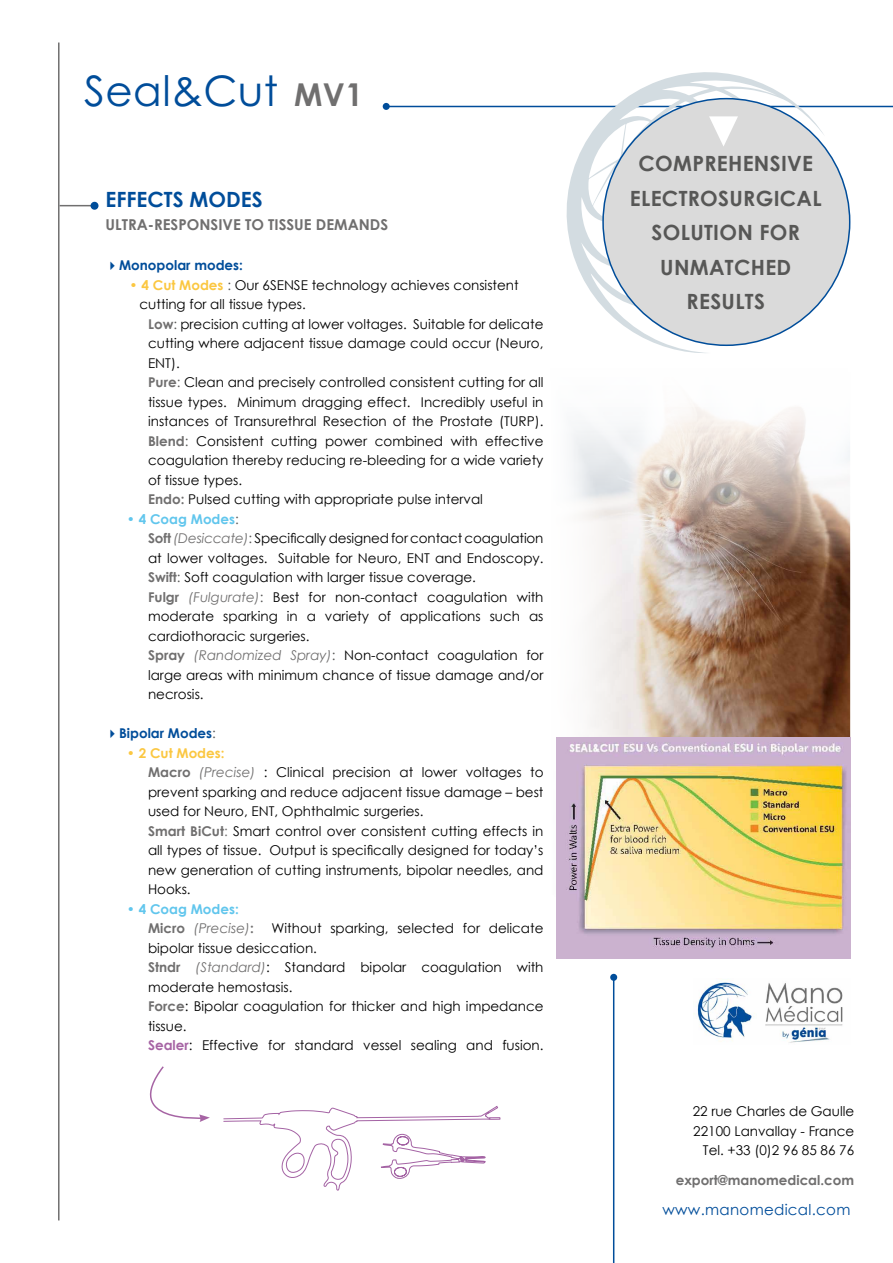
<style>
.page{position:relative;width:893px;height:1263px;background:#fff}
.page>*{position:absolute;margin:0;border:0;box-sizing:border-box;transform-origin:0 0}
.t1{font:42px "Century Gothic Pro";letter-spacing:.01em;color:#004d9a}
.t2{font:700 21px/34.5px "Century Gothic";letter-spacing:.015em;color:#575756;text-align:center}
.t3{font:700 21px "Century Gothic";color:#004d9a}
.t4{font:700 15px "Century Gothic";color:#706f6f}
.t5{font:15px "Century Gothic";letter-spacing:.02em;color:#004d9a}
.t6{font:13.5px/19.5px "Century Gothic";color:#000}
.t7{font:700 13.5px "Century Gothic";color:#004d9a}
.t8{font:700 13.5px/19.5px "Century Gothic";color:#61c6ed}
.t9{font:700 13.5px "Century Gothic";color:#706f6f}
.s1{font-weight:700;font-size:31.5px;color:#706f6f}
.s2{color:#fbc741}
.s3{font-weight:700;color:#fbc741}
.s4{color:#575756}
.s5{font-weight:700;color:#706f6f}
.s6{color:#61c6ed}
.s7{font-weight:700;color:#61c6ed}
.s8{font-style:italic;color:#706f6f}
.s9{font-weight:400;color:#575756}
.s10{color:#706f6f}
.s11{font-weight:400}
.s12{font-weight:400;font-style:italic;color:#706f6f}
.s13{font-weight:700;color:#a664a4}
</style>
<div class="page">
<hr style="left:58px;top:43px;width:2px;height:1177px;background:#706f6f">
<img style="left:556px;top:404px;width:294px;height:492px">
<hr style="left:385px;top:106px;width:508px;height:1px;background:#004d9a">
<div style="left:383px;top:103px;width:7px;height:7px;background:#004d9a;border-radius:50%"></div>
<hr style="left:613px;top:978px;width:1px;height:285px;background:#004d9a">
<div style="left:610px;top:974px;width:7px;height:7px;background:#004d9a;border-radius:50%"></div>
<svg style="left:567px;top:72px;width:258px;height:281px"></svg>
<div style="left:603px;top:99px;width:247px;height:246px;background:#dadada;border-radius:50%"></div>
<svg style="left:660px;top:116px;width:78px;height:30px"></svg>
<img style="left:557px;top:738px;width:293px;height:220px">
<svg style="left:223px;top:1106px;width:278px;height:85px"></svg>
<img style="left:697px;top:982px;width:146px;height:61px">
<hr style="left:60px;top:205px;width:36px;height:1px;background:#706f6f">
<div style="left:91px;top:202px;width:8px;height:8px;background:#004d9a;border-radius:50%"></div>
<svg style="left:149px;top:1066px;width:61px;height:56px"></svg>
<h1 class="t1" style="left:84px;top:65px;width:280px">Seal&amp;Cut <span class="s1">mv1</span></h1>
<h2 class="t3" style="left:106px;top:184px;width:159px">EFFECTS MODES</h2>
<p class="t4" style="left:106px;top:213px;width:284px">ULTRA-RESPONSIVE TO TISSUE DEMANDS</p>
<p class="t7" style="left:106px;top:255px;width:139px">✔Monopolar modes:</p>
<p class="t6" style="left:140px;top:275px;width:381px;text-indent:-10px"><span class="s2">•</span> <span class="s3">4 Cut Modes</span> <span class="s4">:</span> Our 6SENSE technology achieves consistent cutting for all tissue types.</p>
<p class="t6" style="left:148px;top:314px;width:397px"><span class="s5">Low</span><span class="s4">:</span> precision cutting at lower voltages. Suitable for delicate cutting where adjacent tissue damage could occur (Neuro, ENT).<br><span class="s5">Pure</span><span class="s4">:</span> Clean and precisely controlled consistent cutting for all tissue types. Minimum dragging effect. Incredibly useful in instances of Transurethral Resection of the Prostate (TURP).<br><span class="s5">Blend</span><span class="s4">:</span> Consistent cutting power combined with effective coagulation thereby reducing re-bleeding for a wide variety of tissue types.<br><span class="s5">Endo:</span> Pulsed cutting with appropriate pulse interval</p>
<p class="t6" style="left:148px;top:509px;width:397px;text-indent:-21px"><span class="s6">•</span> <span class="s7">4 Coag Modes</span><span class="s4">:<br></span><span class="s5">Soft</span> <span class="s8">(Desiccate)</span><span class="s4">:</span> Specifically designed for contact coagulation at lower voltages. Suitable for Neuro, ENT and Endoscopy.<br><span class="s5">Swift</span><span class="s4">:</span> Soft coagulation with larger tissue coverage.<br><span class="s5">Fulgr</span> <span class="s8">(Fulgurate)</span><span class="s4">:</span> Best for non-contact coagulation with moderate sparking in a variety of applications such as cardiothoracic surgeries.<br><span class="s5">Spray</span> <span class="s8">(Randomized Spray)</span><span class="s4">:</span> Non-contact coagulation for large areas with minimum chance of tissue damage and/or necrosis.</p>
<p class="t7" style="left:106px;top:723px;width:112px">✔Bipolar Modes<span class="s9">:</span></p>
<p class="t6" style="left:148px;top:743px;width:397px;text-indent:-21px"><span class="s2">•</span> <span class="s3">2 Cut Modes:<br></span><span class="s5">Macro</span> <span class="s8">(Precise)</span> : Clinical precision at lower voltages to prevent sparking and reduce adjacent tissue damage – best used for Neuro, ENT, Ophthalmic surgeries.<br><span class="s5">Smart BiCut</span><span class="s10">:</span> Smart control over consistent cutting effects in all types of tissue. Output is specifically designed for today’s new generation of cutting instruments, bipolar needles, and Hooks.</p>
<p class="t8" style="left:148px;top:898px;width:107px;text-indent:-21px"><span class="s11">•</span> 4 Coag Modes:<br><span class="s10">Micro</span> <span class="s12">(Precise)</span><span class="s10">:</span></p>
<p class="t6" style="left:148px;top:918px;width:397px;text-indent:123px">Without sparking, selected for delicate bipolar tissue desiccation.<br><span class="s5">Stndr</span> <span class="s8">(Standard)</span>: Standard bipolar coagulation with moderate hemostasis.<br><span class="s5">Force</span>: Bipolar coagulation for thicker and high impedance tissue.<br><span class="s13">Sealer</span>: Effective for standard vessel sealing and fusion.</p>
<h2 class="t2" style="left:630px;top:145px;width:193px">COMPREHENSIVE<br>ELECTROSURGICAL<br>SOLUTION FOR<br>UNMATCHED<br>RESULTS</h2>
<p class="t6" style="left:693px;top:1101px;width:163px;text-align:right">22 rue Charles de Gaulle<br>22100 Lanvallay - France<br>Tel. +33 (0)2 96 85 86 76</p>
<p class="t9" style="left:676px;top:1169px;width:180px">export@manomedical.com</p>
<p class="t5" style="left:662px;top:1199px;width:190px">www.manomedical.com</p>
</div>
